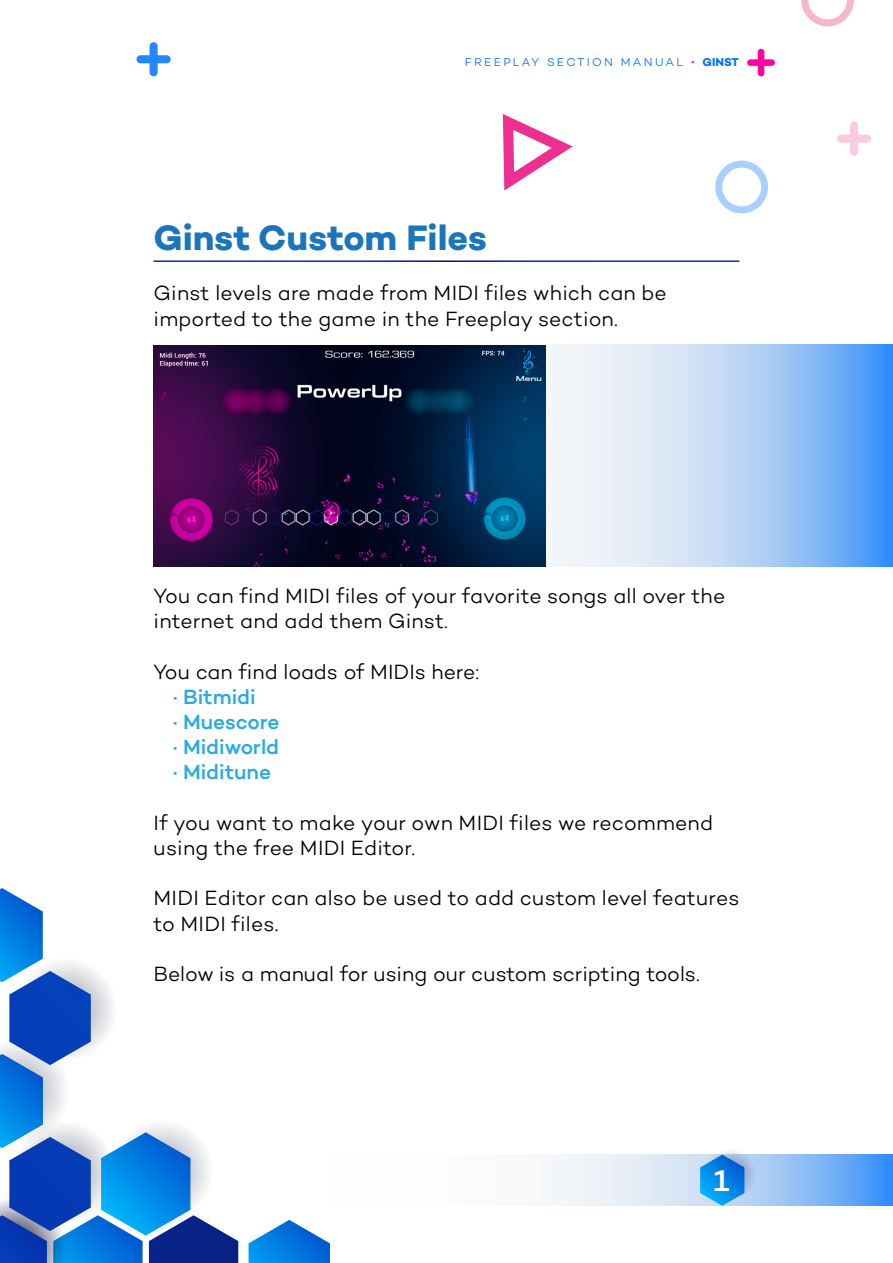
<style>
.page{position:relative;width:893px;height:1263px;background:#fff}
.page>*{position:absolute;margin:0;border:0;box-sizing:border-box;transform-origin:0 0}
.t1{font:700 36px "Campton";color:#1b75bb}
.t2{font:500 30.6px "Campton";color:#fff}
.t3{font:300 21px/25.2px "Campton";color:#000}
.t4{font:500 21px/25.2px "Campton";color:#29aae1}
.t5{font:300 11.55px "Campton";letter-spacing:.2em;color:#0670fc}
.s1{color:#ed2f92}
.s2{font-weight:700}
</style>
<div class="page">
<svg style="left:153px;top:344px;width:740px;height:222px;background:#b3d0f4"></svg>
<svg style="left:550px;top:1154px;width:343px;height:52px;background:#b1d0f6"></svg>
<svg style="left:249px;top:1220px;width:81px;height:43px"></svg>
<svg style="left:0;top:888px;width:238px;height:375px"></svg>
<img style="left:154px;top:346px;width:391px;height:220px">
<svg style="left:705px;top:1148px;width:51px;height:51px"></svg>
<svg style="left:700px;top:1154px;width:44px;height:52px;background:#319ae8"></svg>
<svg style="left:715px;top:161px;width:53px;height:52px"></svg>
<svg style="left:801px;top:0;width:53px;height:26px"></svg>
<div style="left:150px;top:42px;width:8px;height:34px;background:#2188ff;border-radius:4px"></div>
<div style="left:137px;top:55px;width:34px;height:8px;background:#2188ff;border-radius:4px"></div>
<div style="left:850px;top:122px;width:8px;height:34px;background:#fac9e2;border-radius:4px"></div>
<div style="left:837px;top:135px;width:34px;height:8px;background:#fac9e2;border-radius:4px"></div>
<div style="left:758px;top:49px;width:6px;height:27px;background:#ff00a0;border-radius:3px"></div>
<div style="left:747px;top:59px;width:28px;height:7px;background:#ff00a0;border-radius:3px"></div>
<svg style="left:503px;top:114px;width:70px;height:77px"></svg>
<p class="t5" style="left:465px;top:55px;width:276px">FREEPLAY SECTION MANUAL <span class="s1">•</span> <span class="s2">GINST</span></p>
<h1 class="t1" style="left:154px;top:215px;width:335px">Ginst Custom Files</h1>
<p class="t3" style="left:154px;top:280px;width:515px">Ginst levels are made from MIDI files which can be imported to the game in the Freeplay section.</p>
<p class="t3" style="left:154px;top:583px;width:573px">You can find MIDI files of your favorite songs all over the internet and add them Ginst.</p>
<p class="t3" style="left:154px;top:658px;width:327px">You can find loads of MIDIs here:</p>
<p class="t4" style="left:173px;top:683px;width:108px">· Bitmidi<br>· Muescore · Midiworld · Miditune</p>
<p class="t3" style="left:154px;top:810px;width:561px">If you want to make your own MIDI files we recommend using the free MIDI Editor.</p>
<p class="t3" style="left:154px;top:885px;width:587px">MIDI Editor can also be used to add custom level features to MIDI files.</p>
<p class="t3" style="left:154px;top:961px;width:548px">Below is a manual for using our custom scripting tools.</p>
<h2 class="t2" style="left:713px;top:1161px;width:17px">1</h2>
</div>
